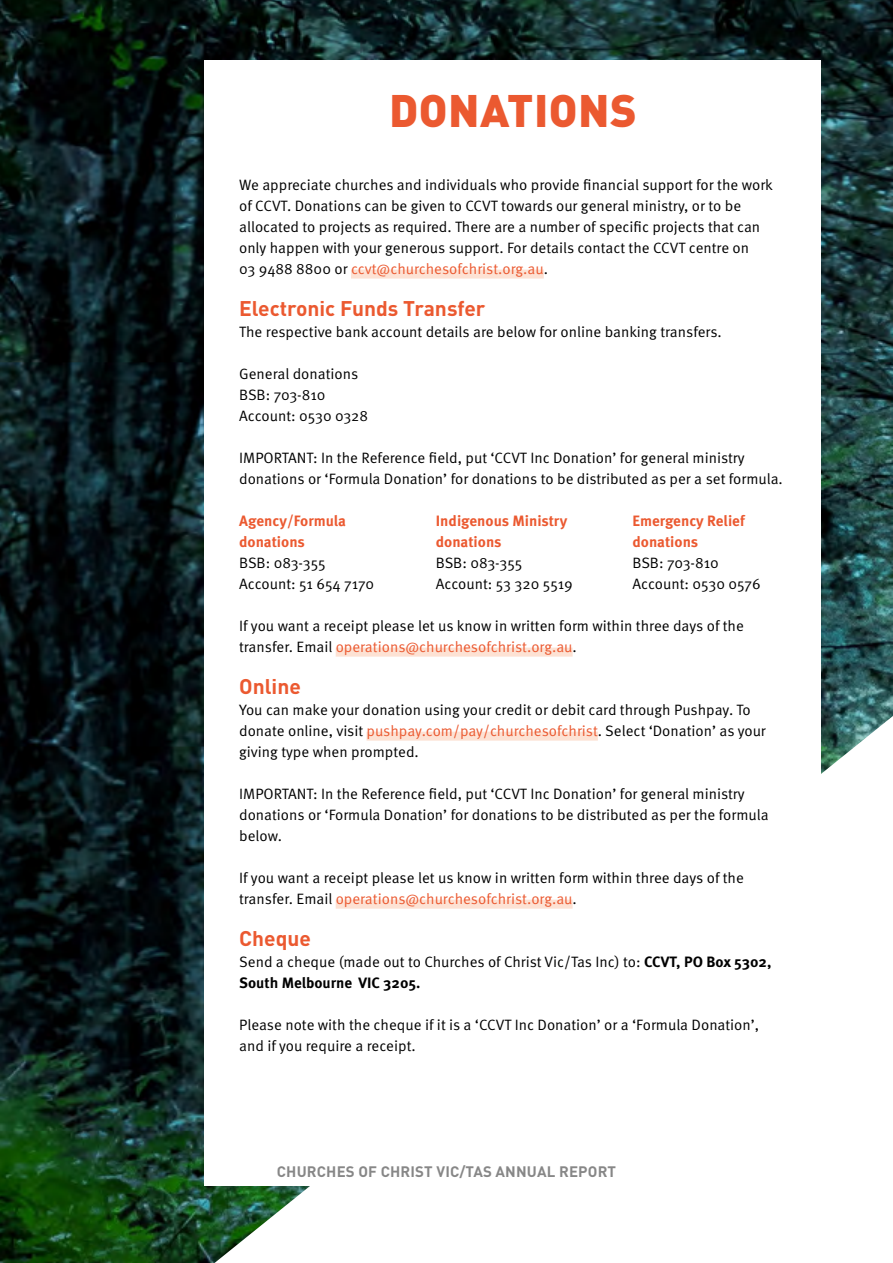
<style>
.page{position:relative;width:893px;height:1263px;background:#fff}
.page>*{position:absolute;margin:0;border:0;box-sizing:border-box;transform-origin:0 0}
.Floating__Title{font:900 45px "DIN Pro";letter-spacing:.01em;color:#eb5930}
.Floating__h2{font:700 21px "DIN Pro";color:#eb5930}
.Floating__Basic_Para{font:15px/21px "Meta Pro Norm";color:#000}
.t1{font:700 15px "DIN Pro";letter-spacing:.01em;color:#878787}
.s1{color:#eb5930}
.s2{font-family:"Meta Pro";font-weight:700;color:#eb5930}
.s3{font-family:"Meta Pro";font-weight:700}
</style>
<div class="page">
<img style="left:0;top:0;width:893px;height:1263px">
<div style="left:204px;top:60px;width:617px;height:1125px;background:#fff"></div>
<div style="left:351px;top:270px;width:193px;height:9px;background:#fde2d4"></div>
<div style="left:336px;top:648px;width:237px;height:9px;background:#fde2d4"></div>
<div style="left:367px;top:732px;width:231px;height:9px;background:#fde2d4"></div>
<div style="left:336px;top:900px;width:237px;height:9px;background:#fde2d4"></div>
<p class="Floating__Title" style="left:389px;top:80px;width:249px">DONATIONS</p>
<p class="Floating__Basic_Para" style="left:239px;top:173px;width:535px">We appreciate churches and individuals who provide financial support for the work of CCVT. Donations can be given to CCVT towards our general ministry, or to be allocated to projects as required. There are a number of specific projects that can only happen with your generous support. For details contact the CCVT centre on<br>03 9488 8800 or <span class="s1">ccvt@churchesofchrist.org.au</span>.</p>
<p class="Floating__h2" style="left:239px;top:294px;width:248px">Electronic Funds Transfer</p>
<p class="Floating__Basic_Para" style="left:239px;top:320px;width:484px">The respective bank account details are below for online banking transfers.</p>
<p class="Floating__Basic_Para" style="left:239px;top:362px;width:131px">General donations<br>BSB: 703-810<br>Account: 0530 0328</p>
<p class="Floating__Basic_Para" style="left:239px;top:446px;width:545px">IMPORTANT: In the Reference field, put ‘CCVT Inc Donation’ for general ministry donations or ‘Formula Donation’ for donations to be distributed as per a set formula.</p>
<p class="Floating__Basic_Para" style="left:239px;top:509px;width:136px"><span class="s2">Agency/Formula donations<br></span>BSB: 083-355<br>Account: 51 654 7170</p>
<p class="Floating__Basic_Para" style="left:436px;top:509px;width:138px"><span class="s2">Indigenous Ministry donations<br></span>BSB: 083-355<br>Account: 53 320 5519</p>
<p class="Floating__Basic_Para" style="left:632px;top:509px;width:130px"><span class="s2">Emergency Relief donations<br></span>BSB: 703-810<br>Account: 0530 0576</p>
<p class="Floating__Basic_Para" style="left:239px;top:614px;width:506px">If you want a receipt please let us know in written form within three days of the transfer. Email <span class="s1">operations@churchesofchrist.org.au</span>.</p>
<p class="Floating__h2" style="left:239px;top:672px;width:63px">Online</p>
<p class="Floating__Basic_Para" style="left:239px;top:698px;width:528px">You can make your donation using your credit or debit card through Pushpay. To donate online, visit <span class="s1">pushpay.com/pay/churchesofchrist</span>. Select ‘Donation’ as your giving type when prompted.</p>
<p class="Floating__Basic_Para" style="left:239px;top:782px;width:531px">IMPORTANT: In the Reference field, put ‘CCVT Inc Donation’ for general ministry donations or ‘Formula Donation’ for donations to be distributed as per the formula below.</p>
<p class="Floating__Basic_Para" style="left:239px;top:866px;width:506px">If you want a receipt please let us know in written form within three days of the transfer. Email <span class="s1">operations@churchesofchrist.org.au</span>.</p>
<p class="Floating__h2" style="left:239px;top:924px;width:73px">Cheque</p>
<p class="Floating__Basic_Para" style="left:239px;top:950px;width:534px">Send a cheque (made out to Churches of Christ Vic/Tas Inc) to: <span class="s3">CCVT, PO Box 5302,<br>South Melbourne VIC 3205.</span></p>
<p class="Floating__Basic_Para" style="left:239px;top:1013px;width:522px">Please note with the cheque if it is a ‘CCVT Inc Donation’ or a ‘Formula Donation’, and if you require a receipt.</p>
<p class="t1" style="left:277px;top:1161px;width:341px">CHURCHES OF CHRIST VIC/TAS ANNUAL REPORT</p>
</div>
